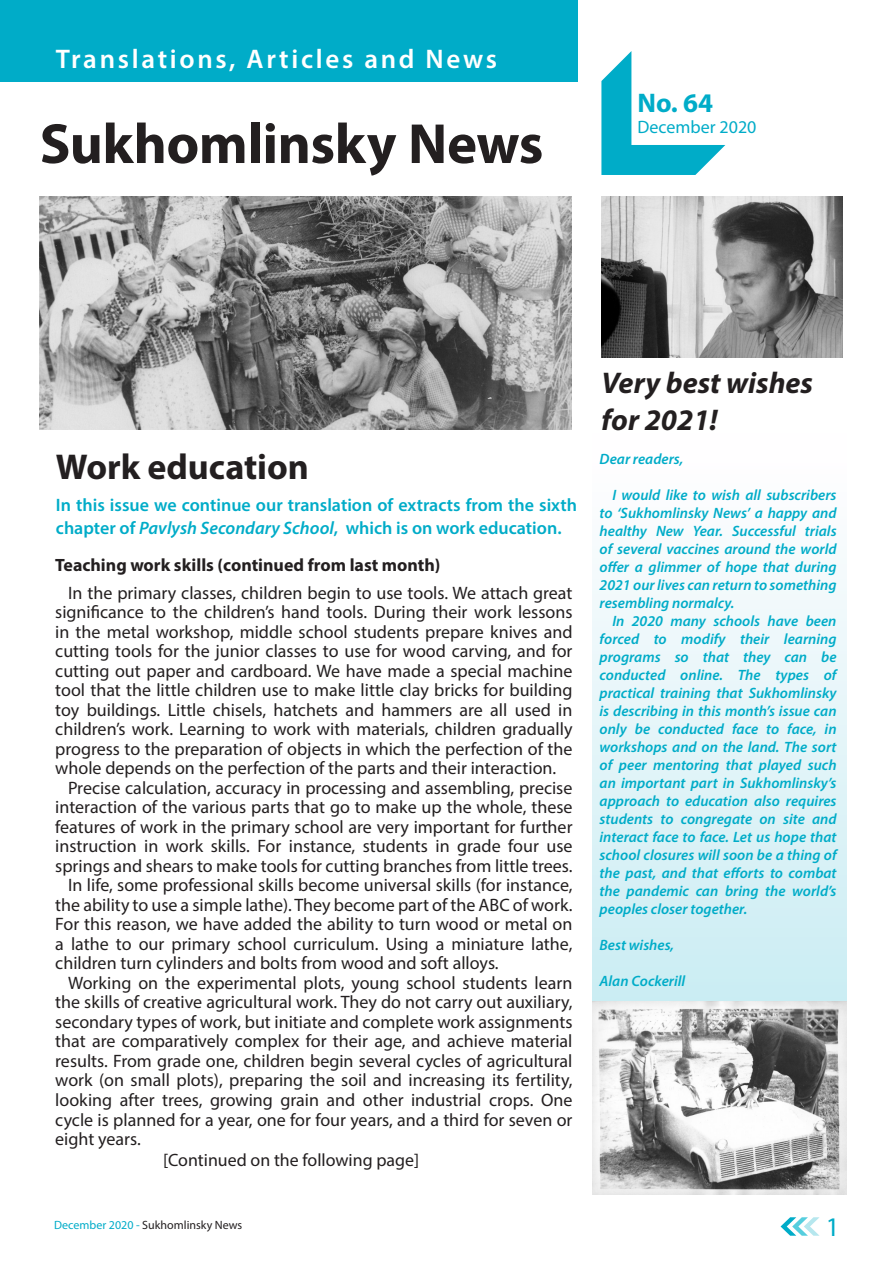
<style>
.page{position:relative;width:893px;height:1263px;background:#fff}
.page>*{position:absolute;margin:0;border:0;box-sizing:border-box;transform-origin:0 0}
._01_Headline{font:700 57px "Myriad Pro";letter-spacing:-.01em;color:#231f20}
._02_Article_Title{font:700 36px "Myriad Pro";color:#231f20}
.t1{font:italic 700 30px/37.5px "Myriad Pro";color:#231f20}
._01a_SubHeadline{font:600 27px "Myriad Pro";letter-spacing:.1em;color:#fff}
.t2{font:700 27px "Myriad Pro";color:#00acc8}
.t3{font:27px "Myriad Pro";color:#00acc8}
.t4{font:18px/19.5px "Myriad Pro";color:#231f20;text-align:justify}
._05a_body_text_Intro{font:600 18px/22.5px "Myriad Pro";color:#00acc8}
.t5{font:18px "Myriad Pro";color:#00acc8}
.t6{font:700 17.85px "Myriad Pro";color:#231f20}
.t7{font:17.85px "Myriad Pro";color:#231f20}
._05a_body_text_Intro-2{font:italic 600 15px/18px "Myriad Pro";color:#00acc8;text-align:justify}
.t8{font:12px "Myriad Pro";color:#231f20}
.s1{font-style:italic}
.s2{color:#00acc8}
</style>
<div class="page">
<svg style="left:780px;top:1217px;width:39px;height:19px"></svg>
<svg style="left:592px;top:570px;width:254px;height:431px"></svg>
<div style="left:0;top:0;width:577px;height:81px;background:#00acc8"></div>
<img style="left:601px;top:197px;width:241px;height:161px">
<svg style="left:601px;top:51px;width:124px;height:124px"></svg>
<img style="left:40px;top:197px;width:531px;height:232px">
<img style="left:592px;top:1001px;width:254px;height:193px">
<p class="_01a_SubHeadline" style="left:56px;top:42px;width:443px">Translations, Articles and News</p>
<p class="_01_Headline" style="left:40px;top:107px;width:505px">Sukhomlinsky News</p>
<p class="t2" style="left:637px;top:85px;width:77px">No. 64</p>
<p class="t5" style="left:637px;top:116px;width:120px">December 2020</p>
<p class="_02_Article_Title" style="left:56px;top:444px;width:255px">Work education</p>
<p class="_05a_body_text_Intro" style="left:56px;top:493px;width:523px">In this issue we continue our translation of extracts from the sixth chapter of <span class="s1">Pavlysh Secondary School</span>, which is on work education.</p>
<p class="t6" style="left:55px;top:553px;width:387px">Teaching work skills (continued from last month)</p>
<p class="t4" style="left:55px;top:583px;width:519px;text-indent:13px">In the primary classes, children begin to use tools. We attach great significance to the children’s hand tools. During their work lessons in the metal workshop, middle school students prepare knives and cutting tools for the junior classes to use for wood carving, and for cutting out paper and cardboard. We have made a special machine tool that the little children use to make little clay bricks for building toy buildings. Little chisels, hatchets and hammers are all used in children’s work. Learning to work with materials, children gradually progress to the preparation of objects in which the perfection of the whole depends on the perfection of the parts and their interaction.</p>
<p class="t4" style="left:55px;top:778px;width:519px;text-indent:13px">Precise calculation, accuracy in processing and assembling, precise interaction of the various parts that go to make up the whole, these features of work in the primary school are very important for further instruction in work skills. For instance, students in grade four use springs and shears to make tools for cutting branches from little trees.</p>
<p class="t4" style="left:55px;top:875px;width:519px;text-indent:13px">In life, some professional skills become universal skills (for instance, the ability to use a simple lathe). They become part of the ABC of work.<br>For this reason, we have added the ability to turn wood or metal on a lathe to our primary school curriculum. Using a miniature lathe, children turn cylinders and bolts from wood and soft alloys.</p>
<p class="t4" style="left:55px;top:973px;width:519px;text-indent:13px">Working on the experimental plots, young school students learn the skills of creative agricultural work. They do not carry out auxiliary, secondary types of work, but initiate and complete work assignments that are comparatively complex for their age, and achieve material results. From grade one, children begin several cycles of agricultural work (on small plots), preparing the soil and increasing its fertility, looking after trees, growing grain and other industrial crops. One cycle is planned for a year, one for four years, and a third for seven or eight years.</p>
<p class="t7" style="left:163px;top:1149px;width:257px">[Continued on the following page]</p>
<p class="t1" style="left:601px;top:363px;width:213px">Very best wishes for 2021!</p>
<p class="_05a_body_text_Intro-2" style="left:600px;top:449px;width:85px">Dear readers,</p>
<p class="_05a_body_text_Intro-2" style="left:600px;top:485px;width:239px;text-indent:13px">I would like to wish all subscribers to ‘Sukhomlinsky News’ a happy and healthy New Year. Successful trials of several vaccines around the world offer a glimmer of hope that during 2021 our lives can return to something resembling normalcy.</p>
<p class="_05a_body_text_Intro-2" style="left:600px;top:611px;width:239px;text-indent:13px">In 2020 many schools have been forced to modify their learning programs so that they can be conducted online. The types of practical training that Sukhomlinsky is describing in this month’s issue can only be conducted face to face, in workshops and on the land. The sort of peer mentoring that played such an important part in Sukhomlinsky’s approach to education also requires students to congregate on site and interact face to face. Let us hope that school closures will soon be a thing of the past, and that efforts to combat the pandemic can bring the world’s peoples closer together.</p>
<p class="_05a_body_text_Intro-2" style="left:600px;top:935px;width:76px">Best wishes,</p>
<p class="_05a_body_text_Intro-2" style="left:600px;top:971px;width:87px">Alan Cockerill</p>
<p class="t8" style="left:54px;top:1218px;width:190px"><span class="s2">December 2020 -</span> Sukhomlinsky News</p>
<h3 class="t3" style="left:826px;top:1210px;width:15px">1</h3>
</div>
